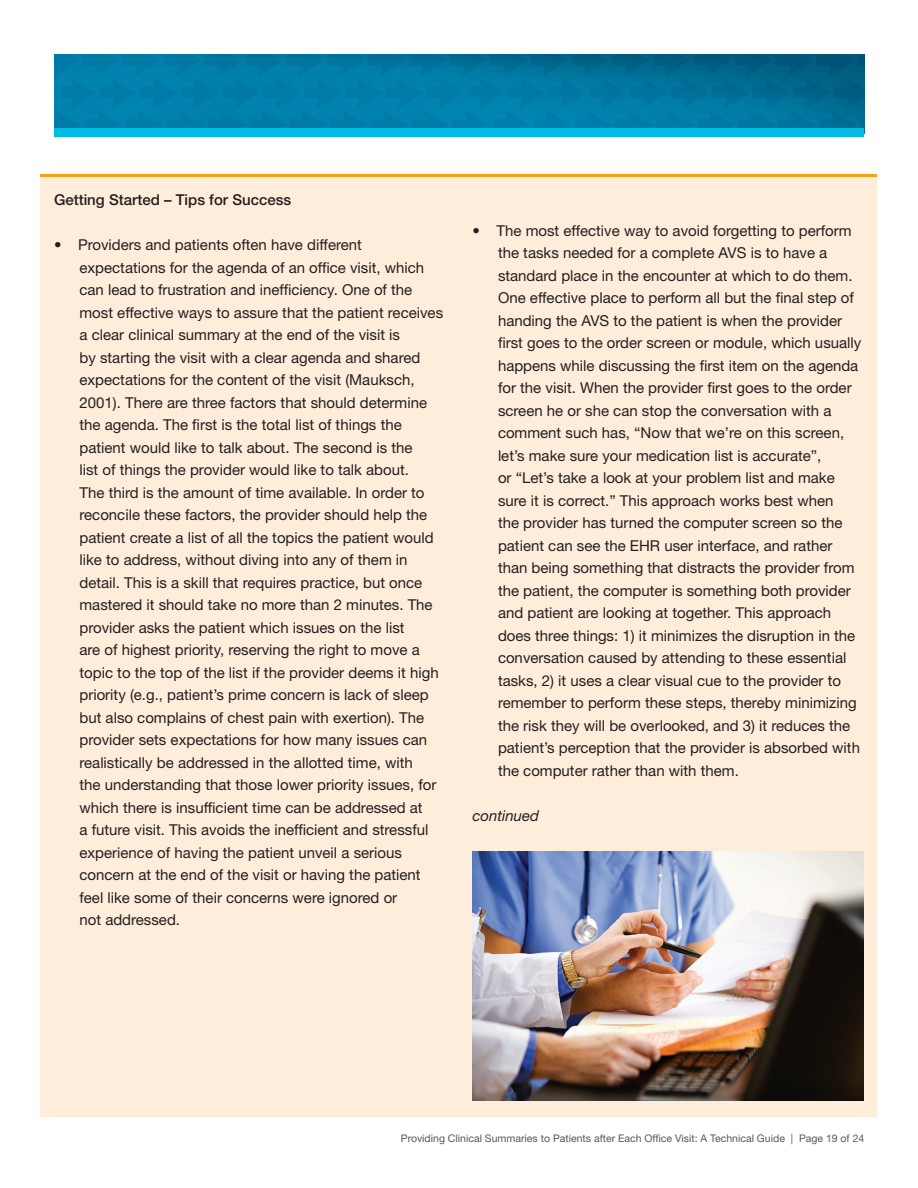
<style>
.page{position:relative;width:918px;height:1188px;background:#fff}
.page>*{position:absolute;margin:0;border:0;box-sizing:border-box;transform-origin:0 0}
.t1{font:15px/22.5px "Helvetica Neue LT Std";color:#231f20}
.t2{font:500 15px "Helvetica Neue LT Std";color:#231f20}
.t3{font:italic 15px "Helvetica Neue LT Std";color:#231f20}
.t4{font:10.5px "Helvetica Neue LT Std";color:#57585a}
</style>
<div class="page">
<img style="left:54px;top:54px;width:810px;height:75px">
<div style="left:54px;top:129px;width:810px;height:8px;background:#02bce5"></div>
<div style="left:40px;top:176px;width:838px;height:941px;background:#feedda"></div>
<hr style="left:40px;top:175px;width:837px;height:2px;background:#f6a01b">
<img style="left:472px;top:852px;width:391px;height:248px">
<p class="t2" style="left:54px;top:191px;width:239px">Getting Started – Tips for Success</p>
<p class="t1" style="left:54px;top:233px;width:309px">• Providers and patients often have different</p>
<p class="t1" style="left:80px;top:256px;width:365px">expectations for the agenda of an office visit, which can lead to frustration and inefficiency. One of the most effective ways to assure that the patient receives a clear clinical summary at the end of the visit is<br>by starting the visit with a clear agenda and shared expectations for the content of the visit (Mauksch, 2001). There are three factors that should determine the agenda. The first is the total list of things the patient would like to talk about. The second is the<br>list of things the provider would like to talk about.<br>The third is the amount of time available. In order to reconcile these factors, the provider should help the patient create a list of all the topics the patient would like to address, without diving into any of them in detail. This is a skill that requires practice, but once mastered it should take no more than 2 minutes. The provider asks the patient which issues on the list<br>are of highest priority, reserving the right to move a topic to the top of the list if the provider deems it high priority (e.g., patient’s prime concern is lack of sleep but also complains of chest pain with exertion). The provider sets expectations for how many issues can realistically be addressed in the allotted time, with<br>the understanding that those lower priority issues, for which there is insufficient time can be addressed at<br>a future visit. This avoids the inefficient and stressful experience of having the patient unveil a serious concern at the end of the visit or having the patient feel like some of their concerns were ignored or<br>not addressed.</p>
<p class="t1" style="left:472px;top:219px;width:381px">• The most effective way to avoid forgetting to perform</p>
<p class="t1" style="left:498px;top:242px;width:365px">the tasks needed for a complete AVS is to have a standard place in the encounter at which to do them.<br>One effective place to perform all but the final step of handing the AVS to the patient is when the provider first goes to the order screen or module, which usually happens while discussing the first item on the agenda for the visit. When the provider first goes to the order screen he or she can stop the conversation with a comment such has, “Now that we’re on this screen, let’s make sure your medication list is accurate”,<br>or “Let’s take a look at your problem list and make sure it is correct.” This approach works best when<br>the provider has turned the computer screen so the patient can see the EHR user interface, and rather than being something that distracts the provider from the patient, the computer is something both provider and patient are looking at together. This approach does three things: 1) it minimizes the disruption in the conversation caused by attending to these essential tasks, 2) it uses a clear visual cue to the provider to remember to perform these steps, thereby minimizing the risk they will be overlooked, and 3) it reduces the patient’s perception that the provider is absorbed with the computer rather than with them.</p>
<p class="t3" style="left:472px;top:807px;width:68px">continued</p>
<p class="t4" style="left:401px;top:1132px;width:465px">Providing Clinical Summaries to Patients after Each Office Visit: A Technical Guide | Page 19 of 24</p>
</div>
